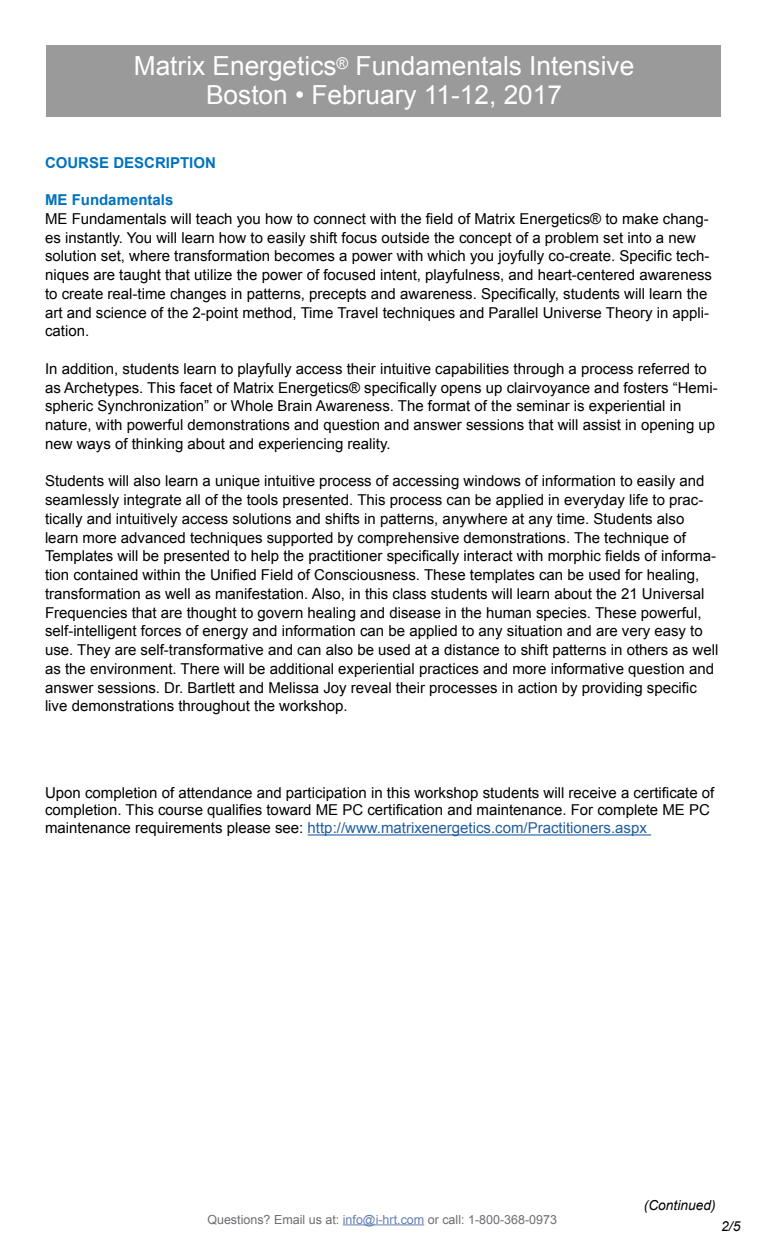
<style>
.page{position:relative;width:765px;height:1260px;background:#fff}
.page>*{position:absolute;margin:0;border:0;box-sizing:border-box;transform-origin:0 0}
.t1{font:26.25px/28.8px "Arial";color:#fff;text-align:center}
.t2{font:15px/18.8px "Arial";color:#000}
.t3{font:700 15px "Arial";color:#0072bc}
.t4{font:italic 13.75px "Arial";color:#000}
.t5{font:12.5px "Arial";color:#6d6e71}
.s1{color:#215e9e}
.s2{color:#627fb5}
</style>
<div class="page">
<hr style="left:343px;top:1224px;width:81px;height:1px;background:#627fb5">
<hr style="left:308px;top:834px;width:343px;height:2px;background:#215e9e">
<div style="left:46px;top:45px;width:675px;height:72px;background:#9a9a9a"></div>
<h1 class="t1" style="left:134px;top:52px;width:502px">Matrix Energetics<sup>®</sup> Fundamentals Intensive<br>Boston • February 11-12, 2017</h1>
<p class="t3" style="left:45px;top:152px;width:172px">COURSE DESCRIPTION</p>
<p class="t3" style="left:45px;top:190px;width:130px">ME Fundamentals</p>
<p class="t2" style="left:45px;top:210px;width:669px">ME Fundamentals will teach you how to connect with the field of Matrix Energetics® to make chang&shy;es instantly. You will learn how to easily shift focus outside the concept of a problem set into a new solution set, where transformation becomes a power with which you joyfully co-create. Specific tech&shy;niques are taught that utilize the power of focused intent, playfulness, and heart-centered awareness to create real-time changes in patterns, precepts and awareness. Specifically, students will learn the art and science of the 2-point method, Time Travel techniques and Parallel Universe Theory in appli&shy;cation.</p>
<p class="t2" style="left:45px;top:360px;width:674px">In addition, students learn to playfully access their intuitive capabilities through a process referred to as Archetypes. This facet of Matrix Energetics® specifically opens up clairvoyance and fosters “Hemi&shy;spheric Synchronization” or Whole Brain Awareness. The format of the seminar is experiential in nature, with powerful demonstrations and question and answer sessions that will assist in opening up new ways of thinking about and experiencing reality.</p>
<p class="t2" style="left:45px;top:472px;width:675px">Students will also learn a unique intuitive process of accessing windows of information to easily and seamlessly integrate all of the tools presented. This process can be applied in everyday life to prac&shy;tically and intuitively access solutions and shifts in patterns, anywhere at any time. Students also learn more advanced techniques supported by comprehensive demonstrations. The technique of Templates will be presented to help the practitioner specifically interact with morphic fields of informa&shy;tion contained within the Unified Field of Consciousness. These templates can be used for healing, transformation as well as manifestation. Also, in this class students will learn about the 21 Universal Frequencies that are thought to govern healing and disease in the human species. These powerful, self-intelligent forces of energy and information can be applied to any situation and are very easy to use. They are self-transformative and can also be used at a distance to shift patterns in others as well as the environment. There will be additional experiential practices and more informative question and answer sessions. Dr. Bartlett and Melissa Joy reveal their processes in action by providing specific live demonstrations throughout the workshop.</p>
<p class="t2" style="left:45px;top:785px;width:671px;line-height:17.5px">Upon completion of attendance and participation in this workshop students will receive a certificate of completion. This course qualifies toward ME PC certification and maintenance. For complete ME PC maintenance requirements please see: <span class="s1">http://www.matrixenergetics.com/Practitioners.aspx</span></p>
<p class="t5" style="left:207px;top:1211px;width:351px">Questions? Email us at: <span class="s2">info@i-hrt.com</span> or call: 1-800-368-0973</p>
<p class="t4" style="left:644px;top:1196px;width:73px">(Continued)</p>
<p class="t4" style="left:721px;top:1218px;width:21px">2/5</p>
</div>
